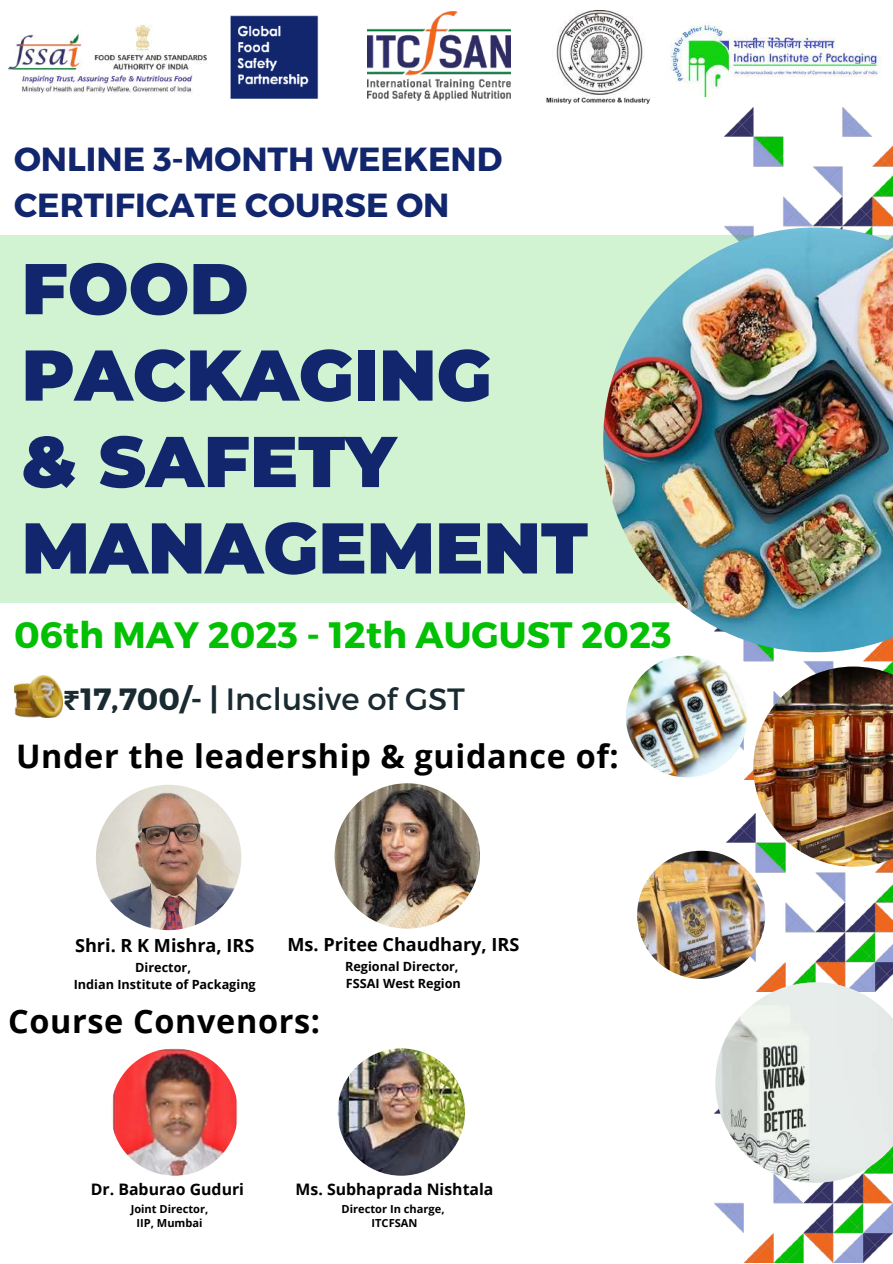
<style>
.page{position:relative;width:893px;height:1264px;background:#fff}
.page>*{position:absolute;margin:0;border:0;box-sizing:border-box;transform-origin:0 0}
.t1{font:900 71.7px/86.4px "Montserrat";color:#11266d}
.t2{font:700 36.75px "Montserrat";color:#03c004}
.t3{font:700 33.45px/46px "Montserrat";color:#11266d}
.t4{font:700 32.4px "Open Sans";letter-spacing:.02em;color:#000}
.t5{font:30.75px "Montserrat";color:#1a2a31}
.t6{font:700 18.15px "Open Sans";color:#000}
.t7{font:700 15.9px "Open Sans";color:#000}
.t8{font:700 12.6px/17px "Open Sans";color:#000}
.t9{font:700 11.1px/14.9px "Open Sans";color:#000;text-align:center}
.s1{font-family:"Noto Sans Gurmukhi";font-weight:700}
.s2{font-weight:700}
</style>
<div class="page">
<img style="left:724px;top:107px;width:168px;height:120px">
<div style="left:0;top:235px;width:892px;height:367px;background:#d2f3d2"></div>
<img style="left:714px;top:652px;width:178px;height:127px">
<img style="left:603px;top:227px;width:289px;height:425px">
<img style="left:726px;top:815px;width:166px;height:167px">
<img style="left:753px;top:666px;width:139px;height:200px">
<img style="left:637px;top:850px;width:128px;height:128px;border-radius:50%">
<img style="left:715px;top:1182px;width:177px;height:80px">
<img style="left:715px;top:982px;width:177px;height:200px">
<img style="left:625px;top:655px;width:122px;height:122px;border-radius:50%">
<img style="left:8px;top:25px;width:198px;height:69px">
<img style="left:367px;top:11px;width:143px;height:90px">
<img style="left:230px;top:15px;width:89px;height:84px">
<img style="left:546px;top:10px;width:104px;height:94px">
<img style="left:670px;top:22px;width:211px;height:75px">
<img style="left:14px;top:675px;width:48px;height:42px">
<img style="left:111px;top:1048px;width:127px;height:127px;border-radius:50%">
<img style="left:337px;top:1048px;width:128px;height:127px;border-radius:50%">
<img style="left:334px;top:783px;width:146px;height:145px;border-radius:50%">
<img style="left:96px;top:784px;width:145px;height:146px;border-radius:50%">
<h3 class="t3" style="left:14px;top:135px;width:490px">ONLINE 3-MONTH WEEKEND<br>CERTIFICATE COURSE ON</h3>
<h1 class="t1" style="left:22px;top:245px;width:567px">FOOD<br>PACKAGING<br>&amp; SAFETY<br>MANAGEMENT</h1>
<h2 class="t2" style="left:14px;top:611px;width:659px">06th MAY 2023 - 12th AUGUST 2023</h2>
<h3 class="t5" style="left:63px;top:679px;width:403px"><span class="s1">₹</span><span class="s2">17,700/- |</span> Inclusive of GST</h3>
<h3 class="t4" style="left:16px;top:733px;width:604px">Under the leadership &amp; guidance of:</h3>
<h3 class="t6" style="left:75px;top:932px;width:181px">Shri. R K Mishra, IRS</h3>
<p class="t8" style="left:74px;top:958px;width:183px;text-align:center">Director,<br>Indian Institute of Packaging</p>
<h3 class="t6" style="left:287px;top:931px;width:233px">Ms. Pritee Chaudhary, IRS</h3>
<p class="t8" style="left:345px;top:957px;width:117px">Regional Director,<br>FSSAI West Region</p>
<h3 class="t4" style="left:8px;top:998px;width:313px">Course Convenors:</h3>
<p class="t7" style="left:91px;top:1177px;width:155px">Dr. Baburao Guduri</p>
<p class="t9" style="left:131px;top:1200px;width:79px">Joint Director,<br>IIP, Mumbai</p>
<p class="t7" style="left:295px;top:1177px;width:199px">Ms. Subhaprada Nishtala</p>
<p class="t9" style="left:341px;top:1200px;width:104px">Director In charge,<br>ITCFSAN</p>
</div>
